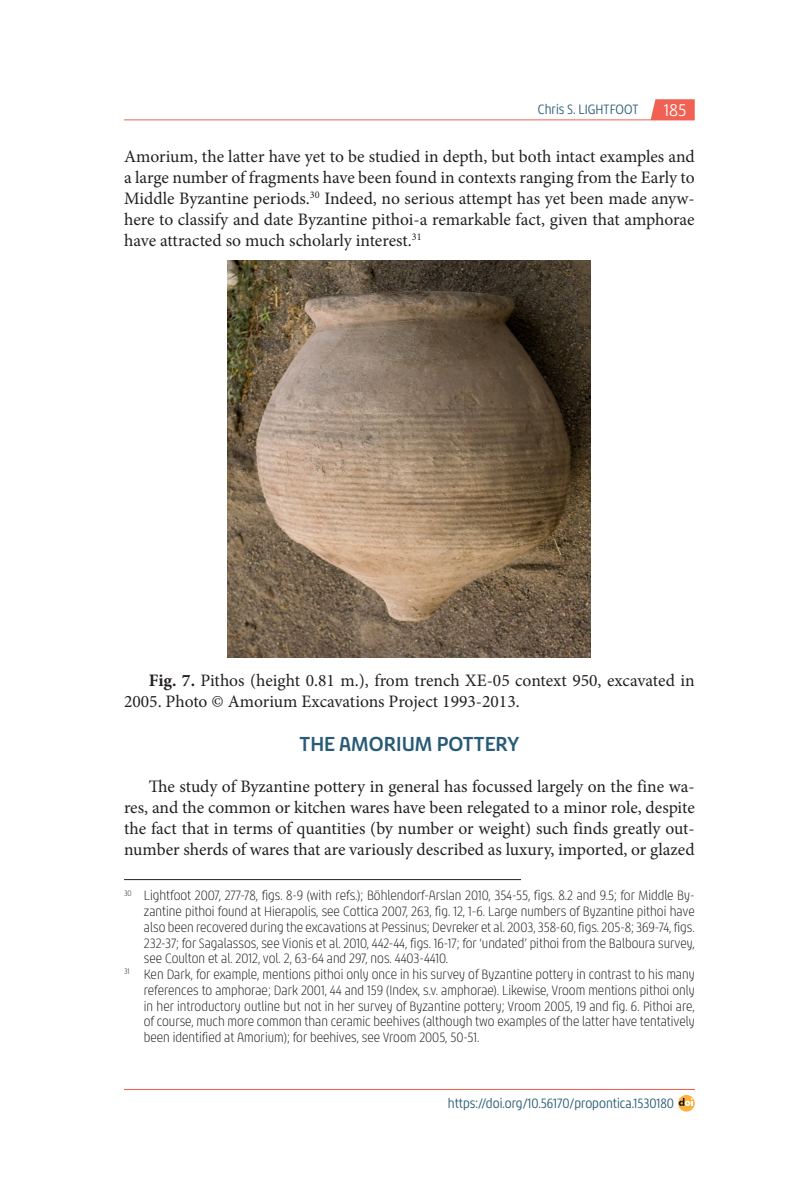
<style>
.page{position:relative;width:794px;height:1191px;background:#fff}
.page>*{position:absolute;margin:0;border:0;box-sizing:border-box;transform-origin:0 0}
.SYFA_ICI_BASLIK{font:21px "Chypre Nor Bol";color:#285b77}
.ANA_METİN{font:17.5px/21px "Minion Pro";color:#231f20;text-align:justify}
.t1{font:17.5px "Chypre Nor Boo";color:#fff}
.DIPNOT{font:14px/15.8px "Chypre Con Thi";color:#231f20;text-align:justify}
.t2{font:14px "Chypre Con Boo";color:#285b77}
.s1{font-weight:700}
</style>
<div class="page">
<svg style="left:650px;top:99px;width:44px;height:21px"></svg>
<hr style="left:124px;top:120px;width:570px;height:1px;background:#f16153">
<hr style="left:124px;top:1089px;width:570px;height:1px;background:#f16153">
<svg style="left:678px;top:1095px;width:16px;height:16px"></svg>
<svg style="left:679px;top:1098px;width:13px;height:8px"></svg>
<hr style="left:124px;top:879px;width:397px;height:1px;background:#231f20">
<img style="left:228px;top:260px;width:363px;height:397px">
<p class="t2" style="left:538px;top:101px;width:102px">Chris S. LIGHTFOOT</p>
<p class="t1" style="left:664px;top:100px;width:24px">185</p>
<p class="ANA_METİN" style="left:124px;top:146px;width:572px">Amorium, the latter have yet to be studied in depth, but both intact examples and a large number of fragments have been found in contexts ranging from the Early to Middle Byzantine periods.<sup>30</sup> Indeed, no serious attempt has yet been made anyw&shy;here to classify and date Byzantine pithoi-a remarkable fact, given that amphorae have attracted so much scholarly interest.<sup>31</sup></p>
<p class="ANA_METİN" style="left:124px;top:669px;width:572px;text-indent:25px"><span class="s1">Fig. 7.</span> Pithos (height 0.81 m.), from trench XE-05 context 950, excavated in<br>2005. Photo © Amorium Excavations Project 1993-2013.</p>
<p class="SYFA_ICI_BASLIK" style="left:299px;top:731px;width:222px">THE AMORIUM POTTERY</p>
<p class="ANA_METİN" style="left:124px;top:776px;width:572px;text-indent:25px">The study of Byzantine pottery in general has focussed largely on the fine wa&shy;res, and the common or kitchen wares have been relegated to a minor role, despite the fact that in terms of quantities (by number or weight) such finds greatly out&shy;number sherds of wares that are variously described as luxury, imported, or glazed</p>
<p class="DIPNOT" style="left:144px;top:887px;width:552px;text-indent:-20px"><sup>30</sup> Lightfoot 2007, 277-78, figs. 8-9 (with refs.); Böhlendorf-Arslan 2010, 354-55, figs. 8.2 and 9.5; for Middle By&shy;zantine pithoi found at Hierapolis, see Cottica 2007, 263, fig. 12, 1-6. Large numbers of Byzantine pithoi have also been recovered during the excavations at Pessinus; Devreker et al. 2003, 358-60, figs. 205-8; 369-74, figs.<br>232-37; for Sagalassos, see Vionis et al. 2010, 442-44, figs. 16-17; for ‘undated’ pithoi from the Balboura survey, see Coulton et al. 2012, vol. 2, 63-64 and 297, nos. 4403-4410.</p>
<p class="DIPNOT" style="left:144px;top:966px;width:552px;text-indent:-20px"><sup>31</sup> Ken Dark, for example, mentions pithoi only once in his survey of Byzantine pottery in contrast to his many references to amphorae; Dark 2001, 44 and 159 (Index, s.v. amphorae). Likewise, Vroom mentions pithoi only in her introductory outline but not in her survey of Byzantine pottery; Vroom 2005, 19 and fig. 6. Pithoi are, of course, much more common than ceramic beehives (although two examples of the latter have tentatively been identified at Amorium); for beehives, see Vroom 2005, 50-51.</p>
<p class="t2" style="left:448px;top:1095px;width:228px">https://doi.org/10.56170/propontica.1530180</p>
</div>
